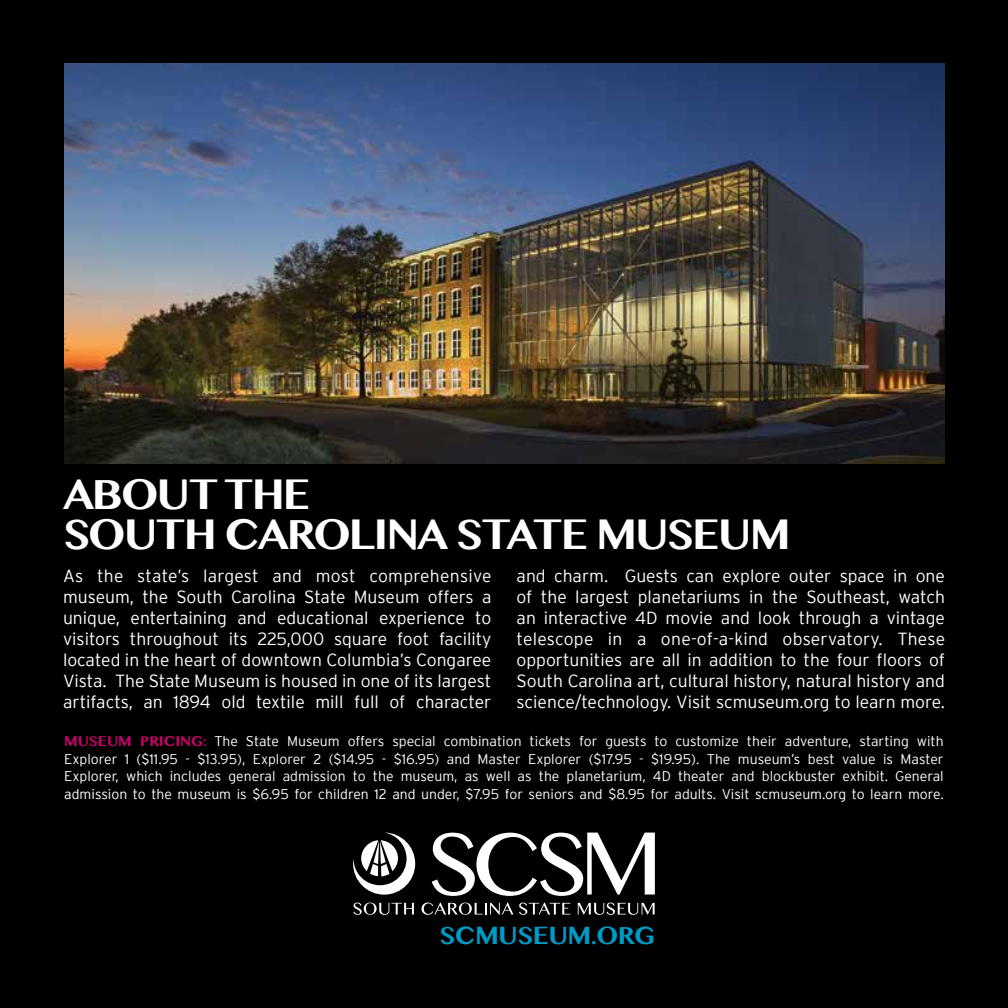
<style>
.page{position:relative;width:1008px;height:1008px;background:#000}
.page>*{position:absolute;margin:0;border:0;box-sizing:border-box;transform-origin:0 0}
.t1{font:700 42px/40.2px "Malayalam MN";letter-spacing:-.05em;color:#fff}
.t2{font:700 24.5px "Malayalam MN";letter-spacing:-.025em;color:#009ac7}
.t3{font:300 17.5px/21px "Interstate";color:#fff;text-align:justify}
.t4{font:300 14px/17.5px "Interstate";color:#fff;text-align:justify}
.s1{font-family:"Malayalam MN";font-weight:700;color:#ca006c}
</style>
<div class="page">
<svg style="left:432px;top:833px;width:223px;height:63px"></svg>
<svg style="left:353px;top:833px;width:62px;height:62px"></svg>
<svg style="left:353px;top:903px;width:61px;height:12px"></svg>
<svg style="left:422px;top:903px;width:91px;height:12px"></svg>
<svg style="left:519px;top:903px;width:51px;height:12px"></svg>
<svg style="left:578px;top:903px;width:77px;height:12px"></svg>
<img style="left:64px;top:63px;width:881px;height:401px">
<h1 class="t1" style="left:63px;top:476px;width:729px">ABOUT THE<br>SOUTH CAROLINA STATE MUSEUM</h1>
<p class="t3" style="left:63px;top:565px;width:430px">As the state’s largest and most comprehensive museum, the South Carolina State Museum offers a unique, entertaining and educational experience to visitors throughout its 225,000 square foot facility located in the heart of downtown Columbia’s Congaree Vista. The State Museum is housed in one of its largest artifacts, an 1894 old textile mill full of character</p>
<p class="t3" style="left:517px;top:565px;width:430px">and charm. Guests can explore outer space in one of the largest planetariums in the Southeast, watch an interactive 4D movie and look through a vintage telescope in a one-of-a-kind observatory. These opportunities are all in addition to the four floors of South Carolina art, cultural history, natural history and science/technology. Visit scmuseum.org to learn more.</p>
<p class="t4" style="left:64px;top:732px;width:881px"><span class="s1">MUSEUM PRICING:</span> The State Museum offers special combination tickets for guests to customize their adventure, starting with Explorer 1 ($11.95 - $13.95), Explorer 2 ($14.95 - $16.95) and Master Explorer ($17.95 - $19.95). The museum’s best value is Master Explorer, which includes general admission to the museum, as well as the planetarium, 4D theater and blockbuster exhibit. General admission to the museum is $6.95 for children 12 and under, $7.95 for seniors and $8.95 for adults. Visit scmuseum.org to learn more.</p>
<h2 class="t2" style="left:440px;top:919px;width:218px">SCMUSEUM.ORG</h2>
</div>
